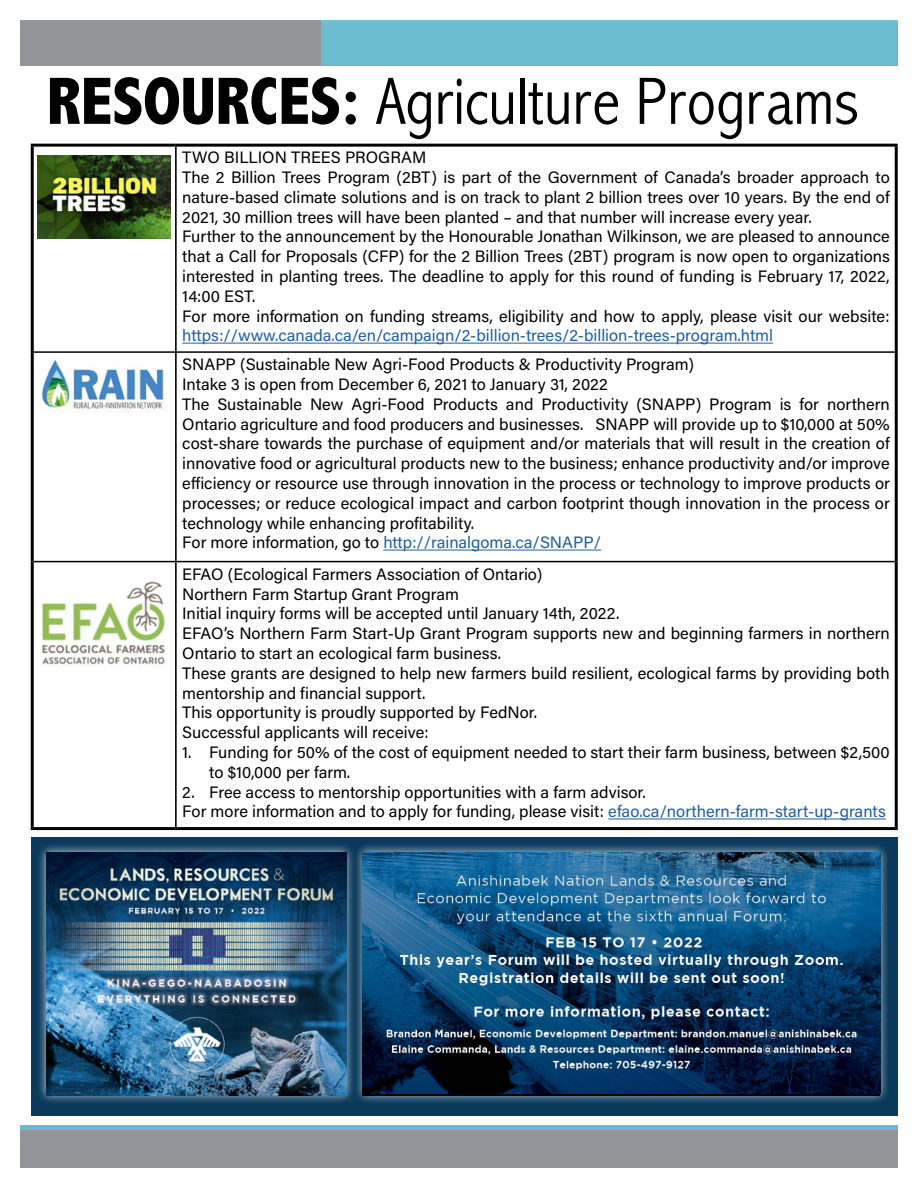
<style>
.page{position:relative;width:918px;height:1188px;background:#fff}
.page>*{position:absolute;margin:0;border:0;box-sizing:border-box;transform-origin:0 0}
.t1{font:300 condensed 67.5px "Abadi";color:#000}
.Body_Text{font:16.5px/19.8px "Acumin Pro";color:#000}
.Body_Text-2{font:16.5px "Acumin Pro";color:#215e9e}
.s1{font-weight:800}
.s2{color:#215e9e}
.s3{color:#000}
</style>
<div class="page">
<div style="left:20px;top:20px;width:301px;height:46px;background:#939598"></div>
<div style="left:20px;top:1130px;width:878px;height:38px;background:#939598"></div>
<div style="left:321px;top:20px;width:577px;height:46px;background:#6abbcd"></div>
<hr style="left:20px;top:1126px;width:878px;height:4px;background:#6abbcd">
<div style="left:31px;top:837px;width:867px;height:278px;background:#0a395b"></div>
<hr style="left:31px;top:147px;width:3px;height:205px;background:#000">
<hr style="left:31px;top:352px;width:3px;height:210px;background:#000">
<hr style="left:31px;top:562px;width:3px;height:265px;background:#000">
<hr style="left:31px;top:144px;width:145px;height:3px;background:#000">
<hr style="left:31px;top:827px;width:145px;height:3px;background:#000">
<hr style="left:34px;top:351px;width:142px;height:2px;background:#000">
<hr style="left:34px;top:561px;width:142px;height:1px;background:#000">
<hr style="left:175px;top:147px;width:2px;height:204px;background:#000">
<hr style="left:175px;top:353px;width:2px;height:208px;background:#000">
<hr style="left:175px;top:562px;width:2px;height:265px;background:#000">
<hr style="left:895px;top:147px;width:3px;height:205px;background:#000">
<hr style="left:895px;top:352px;width:3px;height:210px;background:#000">
<hr style="left:895px;top:562px;width:3px;height:265px;background:#000">
<hr style="left:176px;top:144px;width:722px;height:3px;background:#000">
<hr style="left:176px;top:827px;width:722px;height:3px;background:#000">
<hr style="left:176px;top:351px;width:719px;height:2px;background:#000">
<hr style="left:176px;top:561px;width:719px;height:1px;background:#000">
<hr style="left:182px;top:343px;width:591px;height:1px;background:#215e9e">
<hr style="left:383px;top:550px;width:218px;height:1px;background:#215e9e">
<hr style="left:608px;top:819px;width:278px;height:1px;background:#215e9e">
<img style="left:38px;top:155px;width:133px;height:84px">
<img style="left:40px;top:359px;width:127px;height:54px">
<img style="left:40px;top:581px;width:125px;height:84px">
<div style="left:36px;top:843px;width:320px;height:262px;background:#fff;opacity:.75"></div>
<img style="left:46px;top:852px;width:301px;height:243px">
<div style="left:353px;top:843px;width:537px;height:262px;background:#fff;opacity:.75"></div>
<img style="left:363px;top:852px;width:517px;height:241px">
<p class="t1" style="left:47px;top:62px;width:813px"><span class="s1">RESOURCES:</span> Agriculture Programs</p>
<p class="Body_Text" style="left:182px;top:147px;width:246px">TWO BILLION TREES PROGRAM</p>
<p class="Body_Text" style="left:182px;top:167px;width:709px;text-align:justify">The 2 Billion Trees Program (2BT) is part of the Government of Canada’s broader approach to nature-based climate solutions and is on track to plant 2 billion trees over 10 years. By the end of 2021, 30 million trees will have been planted – and that number will increase every year.</p>
<p class="Body_Text" style="left:182px;top:226px;width:709px;text-align:justify">Further to the announcement by the Honourable Jonathan Wilkinson, we are pleased to announce that a Call for Proposals (CFP) for the 2 Billion Trees (2BT) program is now open to organizations interested in planting trees. The deadline to apply for this round of funding is February 17, 2022, 14:00 EST.</p>
<p class="Body_Text" style="left:182px;top:305px;width:709px">For more information on funding streams, eligibility and how to apply, please visit our website: <span class="s2">https://www.canada.ca/en/campaign/2-billion-trees/2-billion-trees-program.html</span></p>
<p class="Body_Text" style="left:182px;top:354px;width:513px">SNAPP (Sustainable New Agri-Food Products &amp; Productivity Program)</p>
<p class="Body_Text" style="left:182px;top:374px;width:427px">Intake 3 is open from December 6, 2021 to January 31, 2022</p>
<p class="Body_Text" style="left:182px;top:393px;width:709px;text-align:justify">The Sustainable New Agri-Food Products and Productivity (SNAPP) Program is for northern Ontario agriculture and food producers and businesses. SNAPP will provide up to $10,000 at 50% cost-share towards the purchase of equipment and/or materials that will result in the creation of innovative food or agricultural products new to the business; enhance productivity and/or improve efficiency or resource use through innovation in the process or technology to improve products or processes; or reduce ecological impact and carbon footprint though innovation in the process or technology while enhancing profitability.</p>
<p class="Body_Text-2" style="left:182px;top:531px;width:420px"><span class="s3">For more information, go to</span> http://rainalgoma.ca/SNAPP/</p>
<p class="Body_Text" style="left:182px;top:563px;width:362px">EFAO (Ecological Farmers Association of Ontario)</p>
<p class="Body_Text" style="left:182px;top:583px;width:278px">Northern Farm Startup Grant Program</p>
<p class="Body_Text" style="left:182px;top:603px;width:439px">Initial inquiry forms will be accepted until January 14th, 2022.</p>
<p class="Body_Text" style="left:182px;top:623px;width:709px">EFAO’s Northern Farm Start-Up Grant Program supports new and beginning farmers in northern<br>Ontario to start an ecological farm business.</p>
<p class="Body_Text" style="left:182px;top:662px;width:709px">These grants are designed to help new farmers build resilient, ecological farms by providing both mentorship and financial support.</p>
<p class="Body_Text" style="left:182px;top:702px;width:356px">This opportunity is proudly supported by FedNor.</p>
<p class="Body_Text" style="left:182px;top:722px;width:248px">Successful applicants will receive:</p>
<p class="Body_Text" style="left:209px;top:742px;width:682px;text-indent:-27px">1. Funding for 50% of the cost of equipment needed to start their farm business, between $2,500 to $10,000 per farm.</p>
<p class="Body_Text" style="left:182px;top:781px;width:465px">2. Free access to mentorship opportunities with a farm advisor.</p>
<p class="Body_Text" style="left:182px;top:801px;width:705px">For more information and to apply for funding, please visit: <span class="s2">efao.ca/northern-farm-start-up-grants</span></p>
</div>
